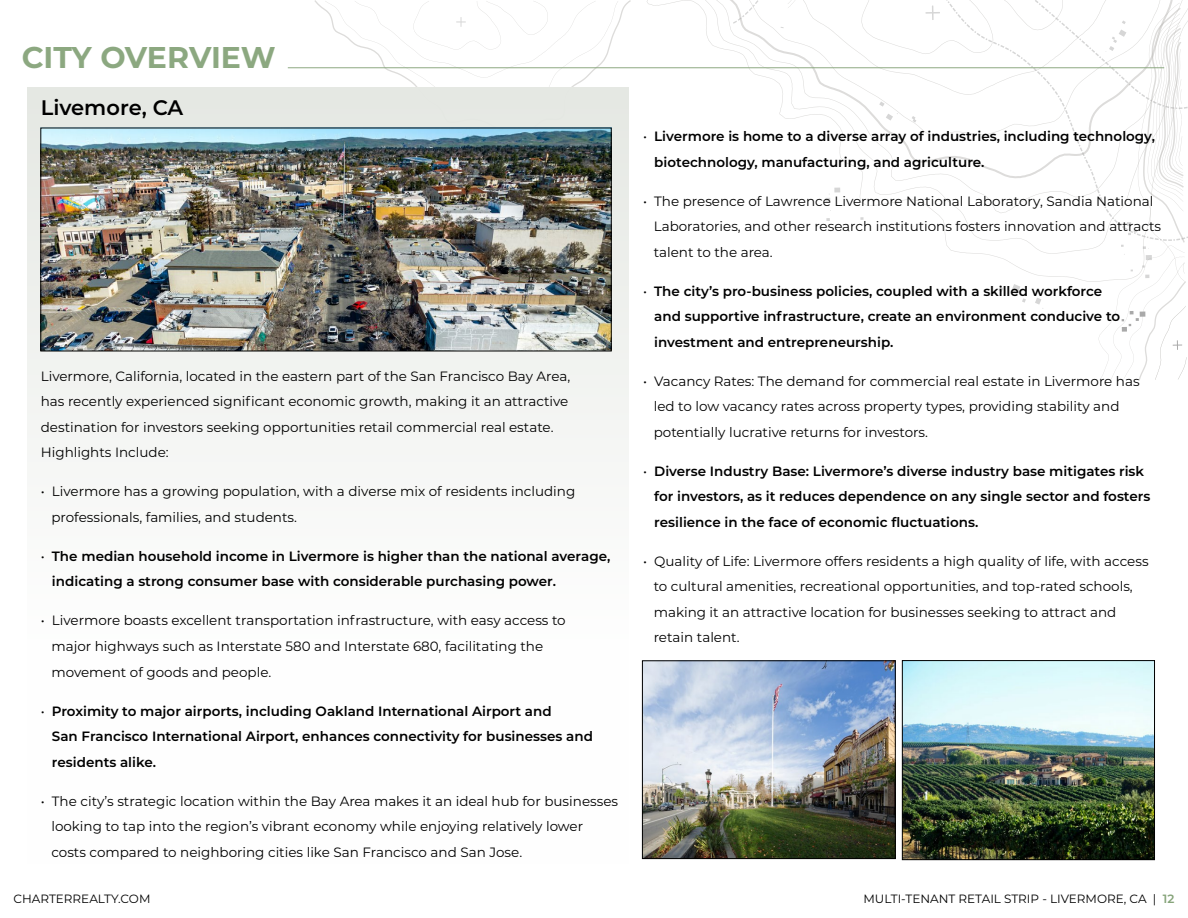
<style>
.page{position:relative;width:1188px;height:918px;background:#fff}
.page>*{position:absolute;margin:0;border:0;box-sizing:border-box;transform-origin:0 0}
.t1{font:700 30px "Montserrat";letter-spacing:-.005em;color:#86a47a}
.t2{font:600 21px "Montserrat";color:#000}
.t3{font:13.5px/25.5px "Montserrat";color:#000}
.t4{font:600 13.5px/25.5px "Montserrat";color:#000}
.t5{font:12px "Montserrat";color:#000}
.s1{font-weight:400}
.s2{font-weight:600;color:#86a47a}
</style>
<div class="page">
<svg style="left:733px;top:0;width:25px;height:24px"></svg>
<svg style="left:773px;top:0;width:414px;height:381px"></svg>
<svg style="left:930px;top:0;width:258px;height:241px"></svg>
<svg style="left:314px;top:0;width:317px;height:87px"></svg>
<div style="left:27px;top:87px;width:602px;height:777px;background:linear-gradient(to bottom,#d9dcd7,#fff)"></div>
<hr style="left:288px;top:67px;width:876px;height:1px;background:#86a47a">
<img style="left:644px;top:663px;width:250px;height:194px">
<div style="left:642px;top:661px;width:254px;height:198px;border:1px solid #000"></div>
<img style="left:43px;top:130px;width:566px;height:219px">
<div style="left:41px;top:128px;width:570px;height:223px;border:1px solid #000"></div>
<img style="left:904px;top:662px;width:249px;height:196px">
<div style="left:902px;top:660px;width:253px;height:200px;border:1px solid #000"></div>
<h1 class="t1" style="left:22px;top:36px;width:255px">CITY OVERVIEW</h1>
<h2 class="t2" style="left:41px;top:92px;width:144px">Livemore, CA</h2>
<p class="t3" style="left:41px;top:363px;width:531px">Livermore, California, located in the eastern part of the San Francisco Bay Area, has recently experienced significant economic growth, making it an attractive destination for investors seeking opportunities retail commercial real estate.<br>Highlights Include:</p>
<p class="t3" style="left:51px;top:478px;width:525px;text-indent:-11px">• Livermore has a growing population, with a diverse mix of residents including professionals, families, and students.</p>
<p class="t4" style="left:52px;top:543px;width:560px;text-indent:-11px"><span class="s1">•</span> The median household income in Livermore is higher than the national average, indicating a strong consumer base with considerable purchasing power.</p>
<p class="t3" style="left:51px;top:607px;width:516px;text-indent:-11px">• Livermore boasts excellent transportation infrastructure, with easy access to major highways such as Interstate 580 and Interstate 680, facilitating the movement of goods and people.</p>
<p class="t4" style="left:52px;top:697px;width:543px;text-indent:-11px"><span class="s1">•</span> Proximity to major airports, including Oakland International Airport and<br>San Francisco International Airport, enhances connectivity for businesses and residents alike.</p>
<p class="t3" style="left:51px;top:787px;width:568px;text-indent:-11px">• The city’s strategic location within the Bay Area makes it an ideal hub for businesses looking to tap into the region’s vibrant economy while enjoying relatively lower costs compared to neighboring cities like San Francisco and San Jose.</p>
<p class="t4" style="left:654px;top:123px;width:502px;text-indent:-11px"><span class="s1">•</span> Livermore is home to a diverse array of industries, including technology, biotechnology, manufacturing, and agriculture.</p>
<p class="t3" style="left:654px;top:188px;width:509px;text-indent:-11px">• The presence of Lawrence Livermore National Laboratory, Sandia National<br>Laboratories, and other research institutions fosters innovation and attracts talent to the area.</p>
<p class="t4" style="left:654px;top:277px;width:467px;text-indent:-11px"><span class="s1">•</span> The city’s pro-business policies, coupled with a skilled workforce and supportive infrastructure, create an environment conducive to investment and entrepreneurship.</p>
<p class="t3" style="left:654px;top:368px;width:487px;text-indent:-11px">• Vacancy Rates: The demand for commercial real estate in Livermore has led to low vacancy rates across property types, providing stability and potentially lucrative returns for investors.</p>
<p class="t4" style="left:654px;top:457px;width:498px;text-indent:-11px"><span class="s1">•</span> Diverse Industry Base: Livermore’s diverse industry base mitigates risk for investors, as it reduces dependence on any single sector and fosters resilience in the face of economic fluctuations.</p>
<p class="t3" style="left:654px;top:548px;width:496px;text-indent:-11px">• Quality of Life: Livermore offers residents a high quality of life, with access to cultural amenities, recreational opportunities, and top-rated schools, making it an attractive location for businesses seeking to attract and retain talent.</p>
<p class="t5" style="left:14px;top:891px;width:139px">CHARTERREALTY.COM</p>
<p class="t5" style="left:864px;top:891px;width:312px">MULTI-TENANT RETAIL STRIP - LIVERMORE, CA | <span class="s2">12</span></p>
</div>
